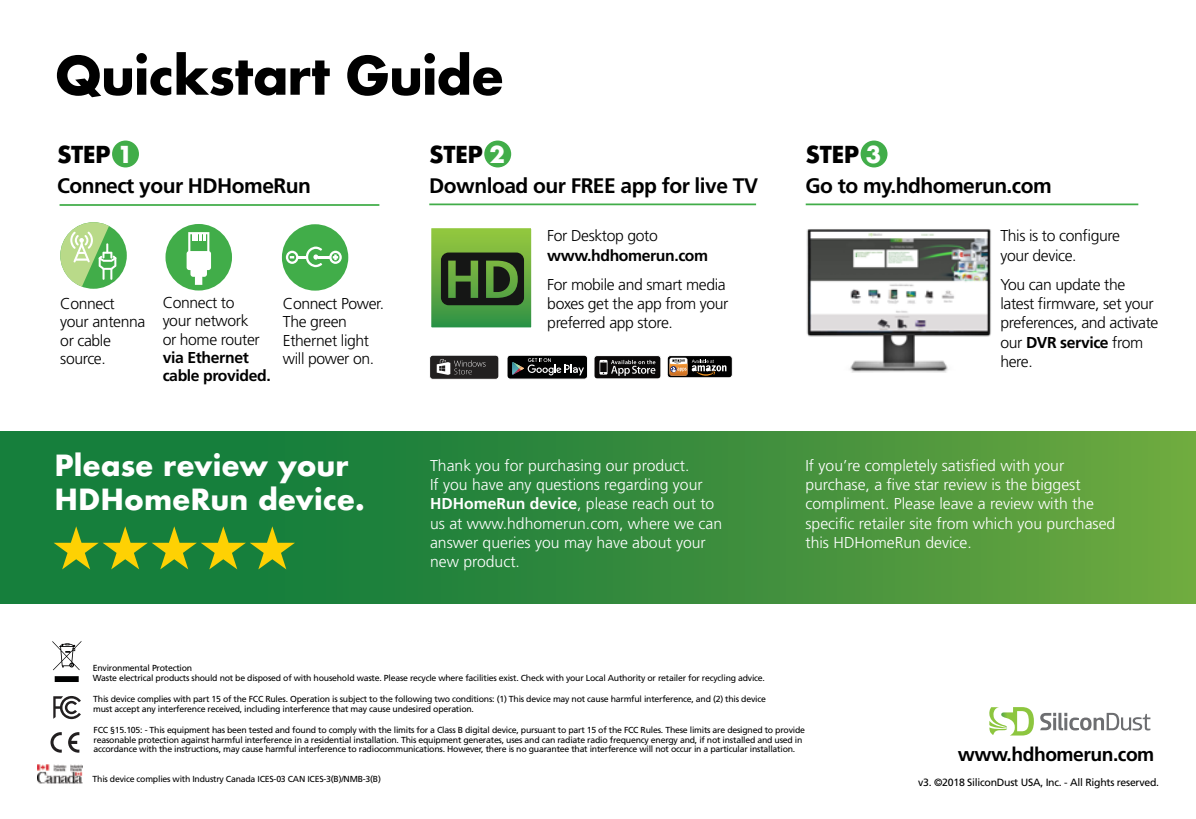
<style>
.page{position:relative;width:1196px;height:819px;background:#fff}
.page>*{position:absolute;margin:0;border:0;box-sizing:border-box;transform-origin:0 0}
.t1{font:700 51.27px "Futura";letter-spacing:-.025em;color:#000}
.t2{font:700 28.35px/34.1px "Futura";color:#fff}
.t3{font:700 22.75px "Futura";letter-spacing:-.025em;color:#000}
.t4{font:700 21px "Frutiger";letter-spacing:-.025em;color:#000}
.t5{font:700 19.25px "Frutiger LT Std";letter-spacing:-.025em;color:#000}
.t6{font:300 15.75px/19.2px "Frutiger LT Std";color:#fff}
.t7{font:300 15.75px/18.4px "Frutiger LT Std";letter-spacing:-.025em;color:#000}
.t8{font:700 15.75px/18.4px "Frutiger LT Std";letter-spacing:-.025em;color:#000}
.t9{font:10.5px "Frutiger LT Std";letter-spacing:-.025em;color:#000}
.t10{font:8.75px/9.6px "Frutiger LT Std";letter-spacing:-.025em;color:#000}
.s1{color:#fff}
.s2{font-weight:700}
</style>
<div class="page">
<div style="left:484px;top:140px;width:27px;height:27px;background:#41ad49;border-radius:50%"></div>
<div style="left:860px;top:140px;width:27px;height:27px;background:#41ad49;border-radius:50%"></div>
<img style="left:806px;top:229px;width:185px;height:143px">
<svg style="left:0;top:432px;width:1196px;height:171px;background:#378d3d"></svg>
<div style="left:282px;top:224px;width:66px;height:66px;background:#41ad49;border-radius:50%"></div>
<svg style="left:286px;top:246px;width:56px;height:21px"></svg>
<div style="left:112px;top:140px;width:27px;height:27px;background:#41ad49;border-radius:50%"></div>
<svg style="left:52px;top:641px;width:29px;height:41px"></svg>
<svg style="left:53px;top:696px;width:28px;height:23px"></svg>
<svg style="left:50px;top:732px;width:12px;height:20px"></svg>
<svg style="left:68px;top:732px;width:11px;height:20px"></svg>
<img style="left:38px;top:764px;width:45px;height:20px">
<hr style="left:60px;top:204px;width:319px;height:2px;background:#41ad49">
<hr style="left:429px;top:203px;width:327px;height:2px;background:#41ad49">
<hr style="left:805px;top:203px;width:333px;height:2px;background:#41ad49">
<svg style="left:1040px;top:712px;width:110px;height:18px"></svg>
<svg style="left:989px;top:707px;width:44px;height:28px"></svg>
<div style="left:60px;top:222px;width:67px;height:67px;background:#41ad49;border-radius:50%"></div>
<svg style="left:60px;top:222px;width:56px;height:65px"></svg>
<hr style="left:75px;top:258px;width:14px;height:3px;background:#fff">
<div style="left:165px;top:224px;width:67px;height:66px;background:#41ad49;border-radius:50%"></div>
<div style="left:187px;top:251px;width:24px;height:19px;background:#fff;border-radius:3px"></div>
<div style="left:190px;top:268px;width:17px;height:9px;background:#fff;border-radius:3px"></div>
<svg style="left:195px;top:277px;width:7px;height:8px"></svg>
<svg style="left:188px;top:232px;width:21px;height:19px"></svg>
<svg style="left:54px;top:526px;width:241px;height:43px;background:#5d982a"></svg>
<div style="left:430px;top:227px;width:102px;height:101px;background:linear-gradient(to bottom,#9cc93e,#318f45)"></div>
<div style="left:429px;top:226px;width:104px;height:103px;border:2px solid #fff"></div>
<svg style="left:441px;top:252px;width:83px;height:53px;background:#304723"></svg>
<div style="left:429px;top:355px;width:70px;height:24px;background:#222020;border-radius:3px"></div>
<div style="left:429px;top:355px;width:70px;height:24px;border:1px solid #fff;border-radius:3px"></div>
<svg style="left:437px;top:359px;width:48px;height:16px"></svg>
<div style="left:506px;top:355px;width:82px;height:24px;background:#000101;border:1px solid #fff;border-radius:3px"></div>
<svg style="left:512px;top:358px;width:72px;height:17px"></svg>
<svg style="left:595px;top:357px;width:64px;height:20px"></svg>
<div style="left:593px;top:355px;width:68px;height:24px;border:1px solid #fff;border-radius:3px"></div>
<div style="left:667px;top:355px;width:65px;height:23px;background:#000;border-radius:3px"></div>
<div style="left:667px;top:355px;width:65px;height:23px;border:1px solid #fff;border-radius:3px"></div>
<svg style="left:669px;top:357px;width:57px;height:19px"></svg>
<h1 class="t1" style="left:55px;top:38px;width:451px">Quickstart Guide</h1>
<h3 class="t3" style="left:57px;top:138px;width:77px">STEP <span class="s1">1</span></h3>
<h3 class="t4" style="left:57px;top:173px;width:255px">Connect your HDHomeRun</h3>
<h3 class="t7" style="left:60px;top:294px;width:86px">Connect your antenna or cable source.</h3>
<h3 class="t7" style="left:163px;top:293px;width:98px">Connect to your network or home router</h3>
<h3 class="t8" style="left:163px;top:348px;width:109px">via Ethernet cable provided.</h3>
<h3 class="t7" style="left:283px;top:294px;width:103px">Connect Power.<br>The green<br>Ethernet light will power on.</h3>
<h3 class="t3" style="left:429px;top:138px;width:77px">STEP <span class="s1">2</span></h3>
<h3 class="t4" style="left:429px;top:173px;width:330px">Download our FREE app for live TV</h3>
<h3 class="t7" style="left:547px;top:227px;width:112px">For Desktop goto</h3>
<h3 class="t8" style="left:547px;top:246px;width:162px">www.hdhomerun.com</h3>
<h3 class="t7" style="left:547px;top:275px;width:183px;line-height:19.2px">For mobile and smart media boxes get the app from your preferred app store.</h3>
<h3 class="t3" style="left:805px;top:138px;width:77px">STEP <span class="s1">3</span></h3>
<h3 class="t4" style="left:805px;top:173px;width:248px">Go to my.hdhomerun.com</h3>
<h3 class="t7" style="left:1000px;top:226px;width:121px;line-height:19.2px">This is to configure your device.</h3>
<h3 class="t7" style="left:1000px;top:275px;width:159px;line-height:19.2px">You can update the latest firmware, set your preferences, and activate our <span class="s2">DVR service</span> from here.</h3>
<h2 class="t2" style="left:55px;top:448px;width:312px">Please review your<br>HDHomeRun device.</h2>
<h3 class="t6" style="left:430px;top:456px;width:294px">Thank you for purchasing our product.<br>If you have any questions regarding your <span class="s2">HDHomeRun device</span>, please reach out to us at www.hdhomerun.com, where we can answer queries you may have about your new product.</h3>
<h3 class="t6" style="left:805px;top:456px;width:311px">If you’re completely satisfied with your purchase, a five star review is the biggest compliment. Please leave a review with the specific retailer site from which you purchased this HDHomeRun device.</h3>
<p class="t10" style="left:93px;top:663px;width:673px">Environmental Protection<br>Waste electrical products should not be disposed of with household waste. Please recycle where facilities exist. Check with your Local Authority or retailer for recycling advice.</p>
<p class="t10" style="left:93px;top:694px;width:674px">This device complies with part 15 of the FCC Rules. Operation is subject to the following two conditions: (1) This device may not cause harmful interference, and (2) this device must accept any interference received, including interference that may cause undesired operation.</p>
<p class="t10" style="left:94px;top:725px;width:713px">FCC §15.105: - This equipment has been tested and found to comply with the limits for a Class B digital device, pursuant to part 15 of the FCC Rules. These limits are designed to provide reasonable protection against harmful interference in a residential installation. This equipment generates, uses and can radiate radio frequency energy and, if not installed and used in accordance with the instructions, may cause harmful interference to radiocommunications. However, there is no guarantee that interference will not occur in a particular installation.</p>
<p class="t10" style="left:93px;top:774px;width:290px">This device complies with Industry Canada ICES-03 CAN ICES-3(B)/NMB-3(B)</p>
<h3 class="t5" style="left:957px;top:742px;width:198px">www.hdhomerun.com</h3>
<p class="t9" style="left:918px;top:775px;width:242px">v3. ©2018 SiliconDust USA, Inc. - All Rights reserved.</p>
</div>
